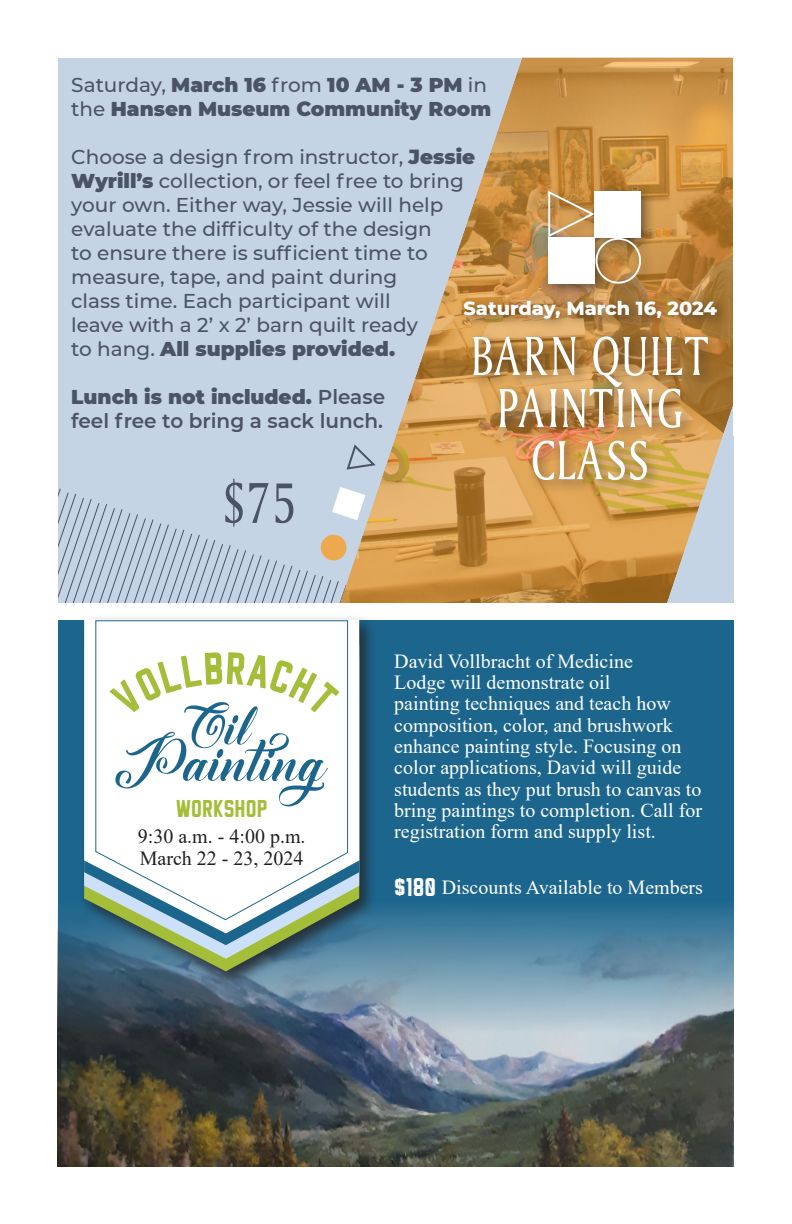
<style>
.page{position:relative;width:792px;height:1224px;background:#fff}
.page>*{position:absolute;margin:0;border:0;box-sizing:border-box;transform-origin:0 0}
.t1{font:60px "Ameretto Thin Normal";color:#4b5366}
.t2{font:58px/52.2px "Ameretto Thin Normal";color:#fff;text-align:center}
.t3{font:26.6px "Rheiborn Sans Clean";color:#a4be39}
.t4{font:20px/21.4px "Times New Roman";color:#fff}
.t5{font:500 20px/24px "Montserrat";color:#4b5366}
.t6{font:900 20px/24px "Montserrat";color:#4b5366}
.t7{font:600 20px/24px "Montserrat";color:#4b5366}
.t8{font:20px "Times New Roman";color:#231f20}
.t9{font:800 19.4px "Montserrat";color:#fff}
.s1{font-weight:500}
.s2{font-weight:900}
.s3{font-family:"Rheiborn Sans Clean";font-size:28px}
</style>
<div class="page">
<div style="left:58px;top:58px;width:676px;height:546px;background:#c5d4e4"></div>
<svg style="left:58px;top:529px;width:127px;height:75px"></svg>
<svg style="left:65px;top:534px;width:135px;height:70px"></svg>
<svg style="left:80px;top:539px;width:136px;height:65px"></svg>
<svg style="left:95px;top:544px;width:136px;height:60px"></svg>
<svg style="left:111px;top:550px;width:135px;height:54px"></svg>
<svg style="left:126px;top:555px;width:136px;height:49px"></svg>
<svg style="left:142px;top:560px;width:135px;height:44px"></svg>
<svg style="left:157px;top:565px;width:136px;height:39px"></svg>
<svg style="left:173px;top:570px;width:135px;height:34px"></svg>
<svg style="left:204px;top:580px;width:135px;height:24px"></svg>
<svg style="left:340px;top:58px;width:394px;height:546px"></svg>
<div style="left:468px;top:330px;width:255px;height:165px;background:#231f20;opacity:.57"></div>
<div style="left:458px;top:295px;width:274px;height:38px;background:#231f20;opacity:.57"></div>
<div style="left:542px;top:184px;width:114px;height:115px;background:#231f20;opacity:.57"></div>
<svg style="left:547px;top:189px;width:48px;height:50px;background:#ca9b60"></svg>
<div style="left:596px;top:238px;width:45px;height:46px;border:2px solid #fff;border-radius:50%"></div>
<div style="left:548px;top:237px;width:47px;height:47px;background:#fff"></div>
<div style="left:595px;top:191px;width:46px;height:46px;background:#fff"></div>
<svg style="left:345px;top:443px;width:31px;height:28px"></svg>
<svg style="left:332px;top:487px;width:33px;height:33px"></svg>
<svg style="left:320px;top:533px;width:28px;height:29px"></svg>
<div style="left:58px;top:620px;width:676px;height:547px;background:#1c668e"></div>
<img style="left:58px;top:908px;width:676px;height:259px">
<div style="left:79px;top:615px;width:299px;height:374px;background:#231f20;opacity:.75"></div>
<svg style="left:84px;top:959px;width:275px;height:12px;background:#597c86"></svg>
<svg style="left:84px;top:945px;width:275px;height:14px;background:#618785"></svg>
<svg style="left:84px;top:933px;width:275px;height:12px;background:#648c8d"></svg>
<svg style="left:84px;top:620px;width:275px;height:313px;background:#bacccc"></svg>
<svg style="left:95px;top:620px;width:253px;height:301px;background:#e5edee"></svg>
<svg style="left:109px;top:652px;width:231px;height:155px;background:#e6eef2"></svg>
<p class="t6" style="left:71px;top:72px;width:421px"><span class="s1">Saturday,</span> March 16 <span class="s1">from</span> 10 AM - 3 PM <span class="s1">in the</span> Hansen Museum Community Room</p>
<p class="t5" style="left:71px;top:145px;width:406px">Choose a design from instructor, <span class="s2">Jessie Wyrill’s</span> collection, or feel free to bring your own. Either way, Jessie will help evaluate the difficulty of the design<br>to ensure there is sufficient time to measure, tape, and paint during<br>class time. Each participant will<br>leave with a 2’ x 2’ barn quilt ready<br>to hang. <span class="s2">All supplies provided.</span></p>
<p class="t7" style="left:71px;top:384px;width:315px"><span class="s2">Lunch is not included.</span> Please feel free to bring a sack lunch.</p>
<p class="t9" style="left:463px;top:294px;width:255px">Saturday, March 16, 2024</p>
<p class="t2" style="left:471px;top:328px;width:241px">BARN QUILT<br>PAINTING<br>CLASS</p>
<p class="t1" style="left:223px;top:466px;width:76px">$75</p>
<p class="t3" style="left:176px;top:794px;width:93px">WORKSHOP</p>
<p class="t8" style="left:138px;top:823px;width:169px">9:30 a.m. - 4:00 p.m.</p>
<p class="t8" style="left:140px;top:845px;width:165px">March 22 - 23, 2024</p>
<p class="t4" style="left:394px;top:650px;width:309px">David Vollbracht of Medicine<br>Lodge will demonstrate oil<br>painting techniques and teach how composition, color, and brushwork enhance painting style. Focusing on color applications, David will guide students as they put brush to canvas to bring paintings to completion. Call for registration form and supply list.</p>
<p class="t4" style="left:394px;top:876px;width:310px"><span class="s3">$180</span> Discounts Available to Members</p>
</div>
